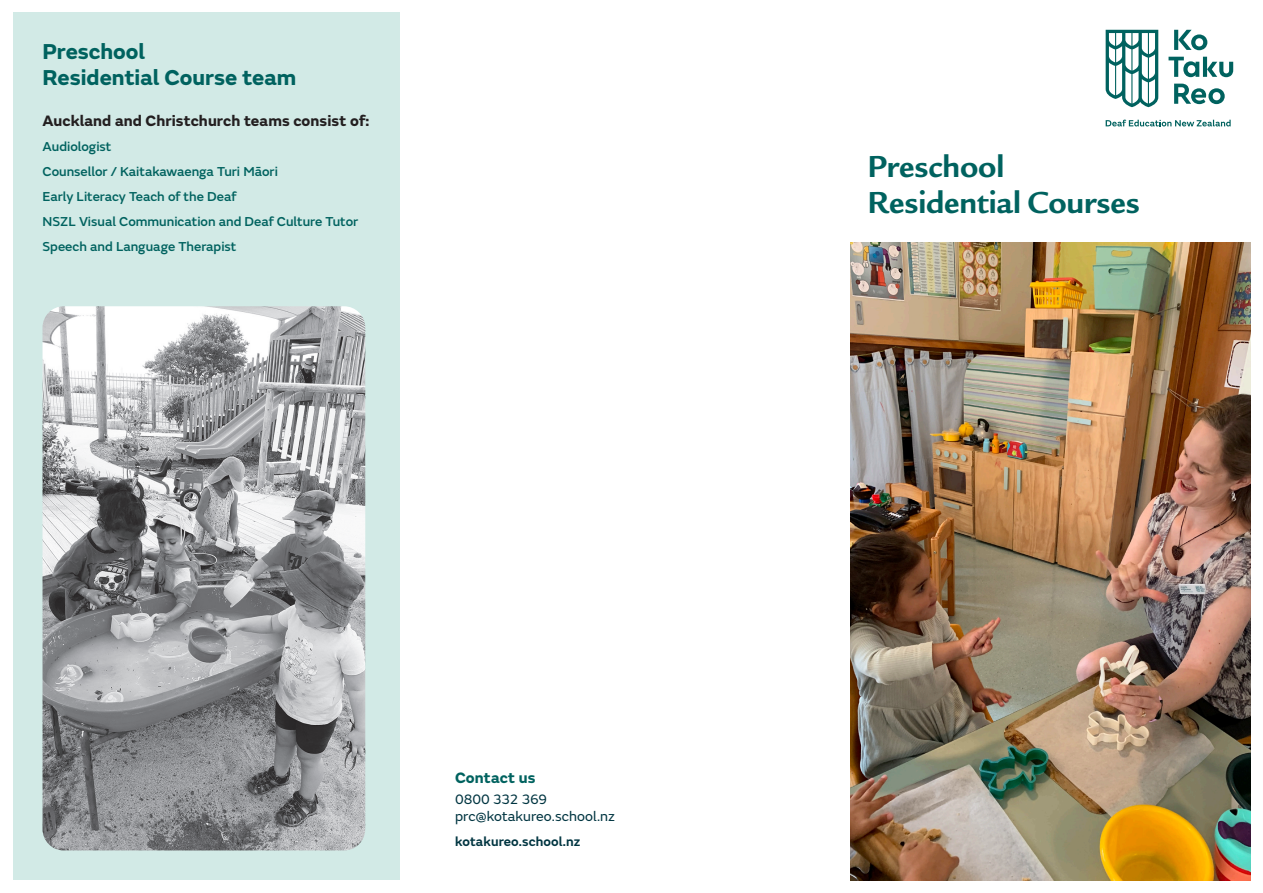
<style>
.page{position:relative;width:1263px;height:893px;background:#fff}
.page>*{position:absolute;margin:0;border:0;box-sizing:border-box;transform-origin:0 0}
.t1{font:700 33px/36px "Legacy Sans ITC Pro";letter-spacing:-.005em;color:#00625f}
.t2{font:700 22.5px/25.5px "FS Emeric";color:#00625f}
.t3{font:700 15.75px "FS Emeric";letter-spacing:.005em;color:#231f20}
.t4{font:700 15.75px "FS Emeric";letter-spacing:.005em;color:#00625f}
.t5{font:14.25px "FS Emeric";letter-spacing:.005em;color:#003541}
.t6{font:14.25px "FS Emeric";letter-spacing:-.02em;color:#003541}
.body{font:500 13.5px "FS Emeric";color:#00625f}
.body-2{font:600 13.5px "FS Emeric";letter-spacing:.01em;color:#003541}
</style>
<div class="page">
<svg style="left:1106px;top:30px;width:52px;height:77px"></svg>
<svg style="left:1106px;top:120px;width:124px;height:6px"></svg>
<svg style="left:1174px;top:84px;width:51px;height:20px"></svg>
<svg style="left:1168px;top:57px;width:65px;height:20px"></svg>
<svg style="left:1174px;top:30px;width:33px;height:20px"></svg>
<div style="left:13px;top:13px;width:387px;height:867px;background:#d2eae6"></div>
<img style="left:850px;top:242px;width:400px;height:638px">
<img style="left:43px;top:306px;width:322px;height:544px">
<p class="t2" style="left:43px;top:39px;width:255px">Preschool<br>Residential Course team</p>
<p class="t3" style="left:43px;top:111px;width:328px">Auckland and Christchurch teams consist of:</p>
<p class="body" style="left:43px;top:138px;width:70px">Audiologist</p>
<p class="body" style="left:43px;top:163px;width:237px">Counsellor / Kaitakawaenga Turi Māori</p>
<p class="body" style="left:43px;top:188px;width:195px">Early Literacy Teach of the Deaf</p>
<p class="body" style="left:43px;top:213px;width:317px">NSZL Visual Communication and Deaf Culture Tutor</p>
<p class="body" style="left:43px;top:238px;width:195px">Speech and Language Therapist</p>
<p class="t4" style="left:455px;top:767px;width:82px">Contact us</p>
<p class="t6" style="left:455px;top:790px;width:94px">0800 332 369</p>
<p class="t5" style="left:455px;top:808px;width:161px">prc@kotakureo.school.nz</p>
<p class="body-2" style="left:455px;top:833px;width:127px">kotakureo.school.nz</p>
<p class="t1" style="left:867px;top:148px;width:274px">Preschool<br>Residential Courses</p>
</div>
